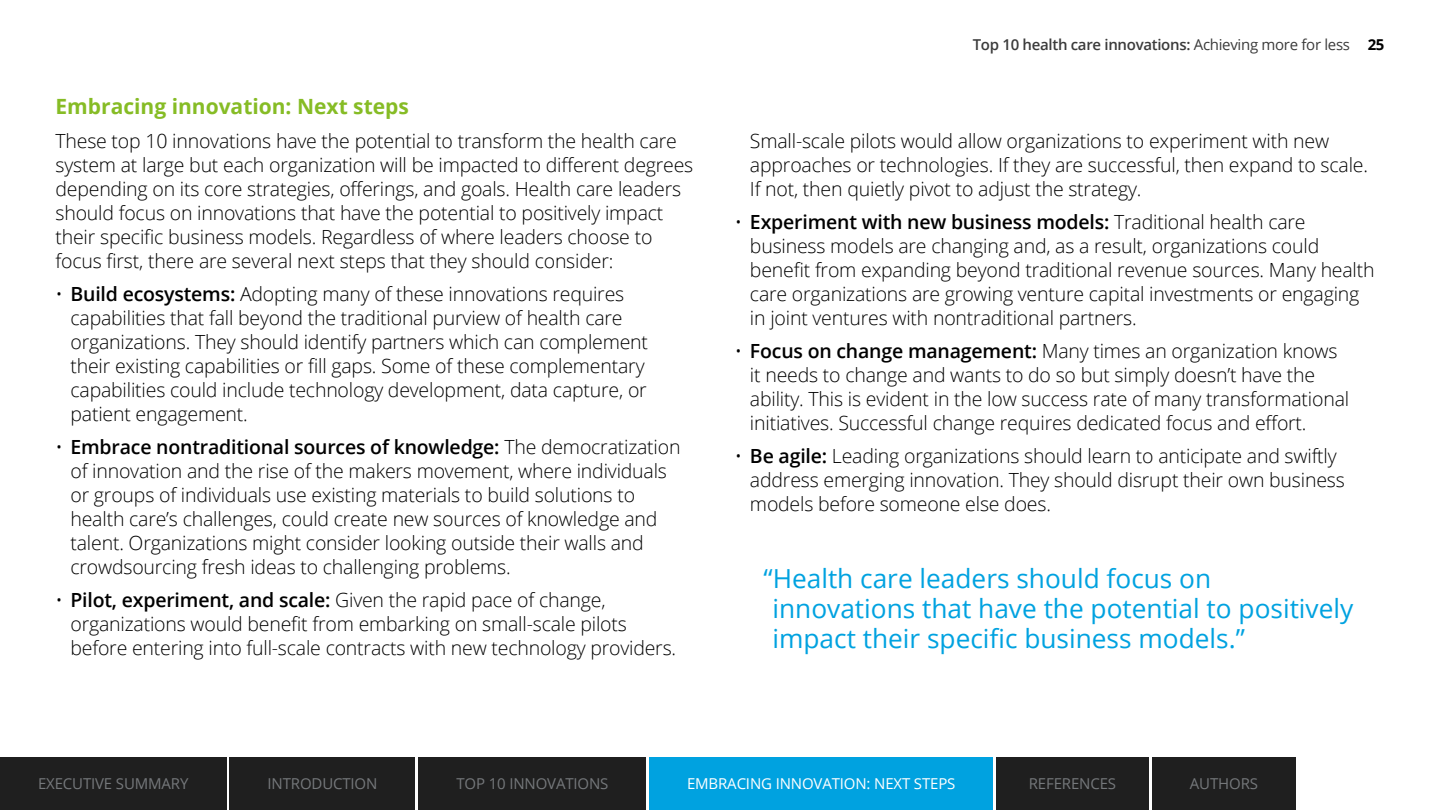
<style>
.page{position:relative;width:1440px;height:810px;background:#fff}
.page>*{position:absolute;margin:0;border:0;box-sizing:border-box;transform-origin:0 0}
.t1{font:26.25px/30px "Open Sans";color:#00a2e0}
.t2{font:700 21px "Open Sans";color:#86bc25}
.t3{font:300 19.5px/24px "Open Sans";letter-spacing:-.01em;color:#000}
.t4{font:15px "Open Sans";letter-spacing:-.01em;color:#75787b}
.t5{font:600 15px "Open Sans";letter-spacing:-.02em;color:#3b3b3b}
.t6{font:15px "Open Sans";letter-spacing:-.01em;color:#fff}
.s1{font-weight:600}
.s2{font-weight:400}
.s3{font-weight:700;color:#000}
</style>
<div class="page">
<div style="left:0;top:758px;width:226px;height:52px;background:#1f1f1f"></div>
<div style="left:230px;top:758px;width:186px;height:52px;background:#1f1f1f"></div>
<div style="left:418px;top:758px;width:228px;height:52px;background:#1f1f1f"></div>
<div style="left:1152px;top:758px;width:144px;height:52px;background:#1f1f1f"></div>
<div style="left:996px;top:758px;width:153px;height:52px;background:#1f1f1f"></div>
<div style="left:650px;top:758px;width:343px;height:52px;background:#00a2e0"></div>
<p class="t2" style="left:56px;top:91px;width:355px">Embracing innovation: Next steps</p>
<p class="t3" style="left:56px;top:128px;width:639px">These top 10 innovations have the potential to transform the health care system at large but each organization will be impacted to different degrees depending on its core strategies, offerings, and goals. Health care leaders should focus on innovations that have the potential to positively impact their specific business models. Regardless of where leaders choose to focus first, there are several next steps that they should consider:</p>
<p class="t3" style="left:70px;top:281px;width:579px;text-indent:-15px">• <span class="s1">Build ecosystems:</span> Adopting many of these innovations requires capabilities that fall beyond the traditional purview of health care organizations. They should identify partners which can complement their existing capabilities or fill gaps. Some of these complementary capabilities could include technology development, data capture, or patient engagement.</p>
<p class="t3" style="left:70px;top:435px;width:612px;text-indent:-15px">• <span class="s1">Embrace nontraditional sources of knowledge:</span> The democratization of innovation and the rise of the makers movement, where individuals or groups of individuals use existing materials to build solutions to health care’s challenges, could create new sources of knowledge and talent. Organizations might consider looking outside their walls and crowdsourcing fresh ideas to challenging problems.</p>
<p class="t3" style="left:70px;top:588px;width:607px;text-indent:-15px">• <span class="s1">Pilot, experiment, and scale:</span> Given the rapid pace of change, organizations would benefit from embarking on small-scale pilots before entering into full-scale contracts with new technology providers.</p>
<p class="t5" style="left:973px;top:34px;width:413px">Top 10 health care innovations: <span class="s2">Achieving more for less</span> <span class="s3">25</span></p>
<p class="t3" style="left:750px;top:129px;width:620px">Small-scale pilots would allow organizations to experiment with new approaches or technologies. If they are successful, then expand to scale.<br>If not, then quietly pivot to adjust the strategy.</p>
<p class="t3" style="left:750px;top:210px;width:626px;text-indent:-15px">• <span class="s1">Experiment with new business models:</span> Traditional health care business models are changing and, as a result, organizations could benefit from expanding beyond traditional revenue sources. Many health care organizations are growing venture capital investments or engaging in joint ventures with nontraditional partners.</p>
<p class="t3" style="left:750px;top:339px;width:601px;text-indent:-15px">• <span class="s1">Focus on change management:</span> Many times an organization knows it needs to change and wants to do so but simply doesn’t have the ability. This is evident in the low success rate of many transformational initiatives. Successful change requires dedicated focus and effort.</p>
<p class="t3" style="left:750px;top:444px;width:596px;text-indent:-15px">• <span class="s1">Be agile:</span> Leading organizations should learn to anticipate and swiftly address emerging innovation. They should disrupt their own business models before someone else does.</p>
<h1 class="t1" style="left:773px;top:562px;width:582px;text-indent:-9px">“Health care leaders should focus on innovations that have the potential to positively impact their specific business models.”</h1>
<p class="t4" style="left:38px;top:774px;width:152px">EXECUTIVE SUMMARY</p>
<p class="t4" style="left:268px;top:774px;width:111px">INTRODUCTION</p>
<p class="t4" style="left:456px;top:774px;width:154px">TOP 10 INNOVATIONS</p>
<p class="t6" style="left:687px;top:774px;width:270px">EMBRACING INNOVATION: NEXT STEPS</p>
<p class="t4" style="left:1029px;top:774px;width:89px">REFERENCES</p>
<p class="t4" style="left:1190px;top:774px;width:70px">AUTHORS</p>
</div>
